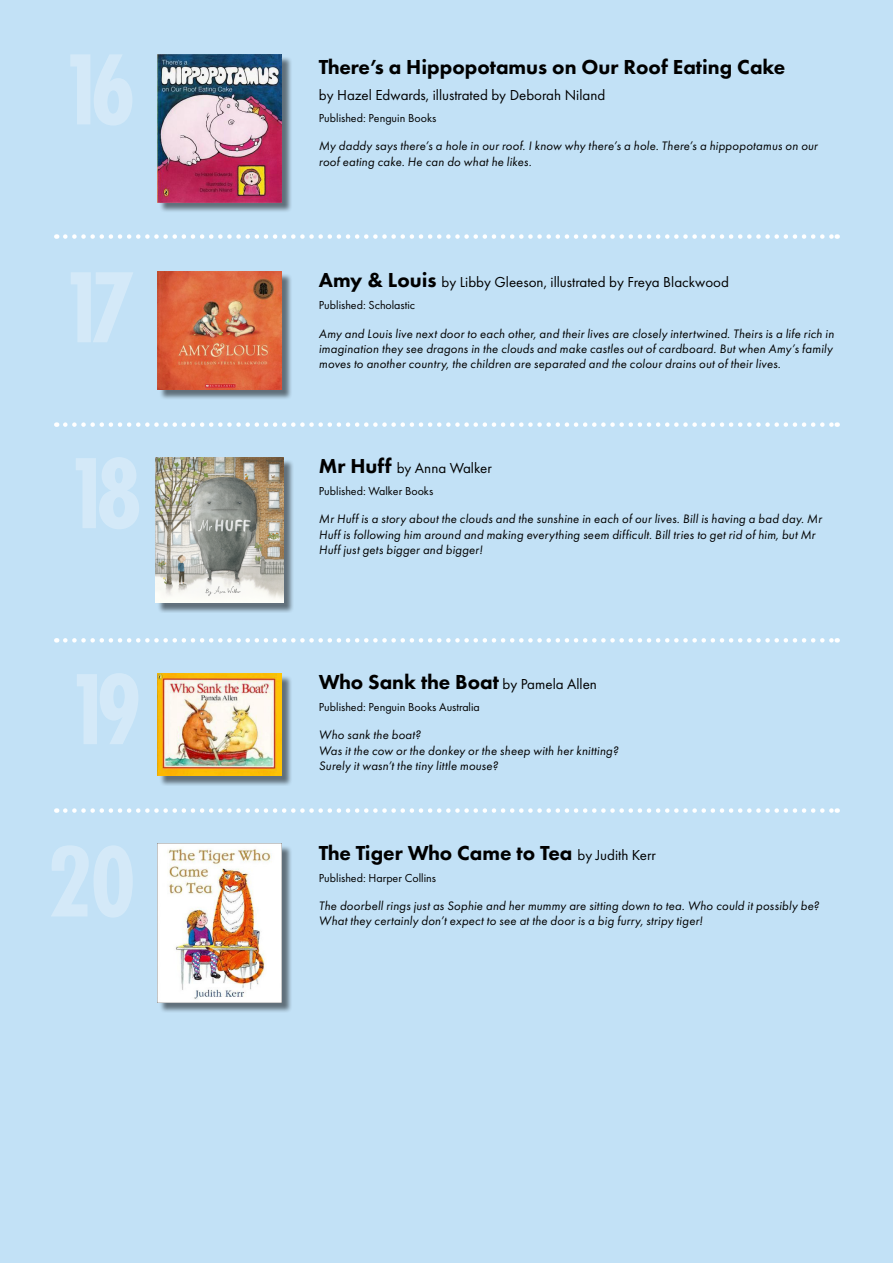
<style>
.page{position:relative;width:893px;height:1263px;background:#c2e1f6}
.page>*{position:absolute;margin:0;border:0;box-sizing:border-box;transform-origin:0 0}
.t1{font:800 21px "Futura PT";color:#000}
.t2{font:15px "Futura PT";color:#000}
.t3{font:italic 12.75px/15.3px "Futura PT";letter-spacing:.015em;color:#000}
.t4{font:12px "Futura PT";color:#000}
.s1{font-weight:800;font-size:21px}
.s2{font-weight:400;font-size:15px}
</style>
<div class="page">
<svg style="left:65px;top:234px;width:773px;height:5px"></svg>
<svg style="left:65px;top:422px;width:773px;height:5px"></svg>
<div style="left:159px;top:55px;width:133px;height:158px;background:#000;opacity:.5"></div>
<img style="left:157px;top:54px;width:125px;height:149px">
<div style="left:159px;top:273px;width:133px;height:127px;background:#000;opacity:.5"></div>
<img style="left:157px;top:271px;width:125px;height:119px">
<div style="left:157px;top:458px;width:137px;height:154px;background:#000;opacity:.5"></div>
<img style="left:156px;top:457px;width:127px;height:145px">
<svg style="left:65px;top:808px;width:773px;height:5px"></svg>
<svg style="left:65px;top:638px;width:773px;height:5px"></svg>
<div style="left:159px;top:675px;width:133px;height:111px;background:#000;opacity:.5"></div>
<img style="left:157px;top:673px;width:125px;height:103px">
<div style="left:159px;top:845px;width:133px;height:168px;background:#000;opacity:.5"></div>
<img style="left:157px;top:844px;width:125px;height:158px">
<h1 class="t1" style="left:319px;top:54px;width:468px">There’s a Hippopotamus on Our Roof Eating Cake</h1>
<p class="t2" style="left:319px;top:86px;width:288px">by Hazel Edwards, illustrated by Deborah Niland</p>
<p class="t4" style="left:319px;top:111px;width:119px">Published: Penguin Books</p>
<p class="t3" style="left:319px;top:138px;width:500px">My daddy says there’s a hole in our roof. I know why there’s a hole. There’s a hippopotamus on our roof eating cake. He can do what he likes.</p>
<p class="t2" style="left:319px;top:273px;width:412px"><span class="s1">Amy &amp; Louis</span> by Libby Gleeson, illustrated by Freya Blackwood</p>
<p class="t4" style="left:319px;top:298px;width:98px">Published: Scholastic</p>
<p class="t3" style="left:319px;top:326px;width:517px;text-align:justify">Amy and Louis live next door to each other, and their lives are closely intertwined. Theirs is a life rich in imagination they see dragons in the clouds and make castles out of cardboard. But when Amy’s family moves to another country, the children are separated and the colour drains out of their lives.</p>
<p class="t2" style="left:319px;top:459px;width:175px"><span class="s1">Mr Huff</span> by Anna Walker</p>
<p class="t4" style="left:319px;top:484px;width:116px">Published: Walker Books</p>
<p class="t3" style="left:319px;top:511px;width:505px">Mr Huff is a story about the clouds and the sunshine in each of our lives. Bill is having a bad day. Mr<br>Huff is following him around and making everything seem difficult. Bill tries to get rid of him, but Mr<br>Huff just gets bigger and bigger!</p>
<h1 class="t1" style="left:319px;top:669px;width:280px">Who Sank the Boat <span class="s2">by Pamela Allen</span></h1>
<p class="t4" style="left:319px;top:700px;width:163px">Published: Penguin Books Australia</p>
<p class="t3" style="left:319px;top:727px;width:301px">Who sank the boat?<br>Was it the cow or the donkey or the sheep with her knitting?<br>Surely it wasn’t the tiny little mouse?</p>
<h1 class="t1" style="left:319px;top:840px;width:339px">The Tiger Who Came to Tea <span class="s2">by Judith Kerr</span></h1>
<p class="t4" style="left:319px;top:871px;width:119px">Published: Harper Collins</p>
<p class="t3" style="left:319px;top:898px;width:502px">The doorbell rings just as Sophie and her mummy are sitting down to tea. Who could it possibly be?<br>What they certainly don’t expect to see at the door is a big furry, stripy tiger!</p>
</div>
